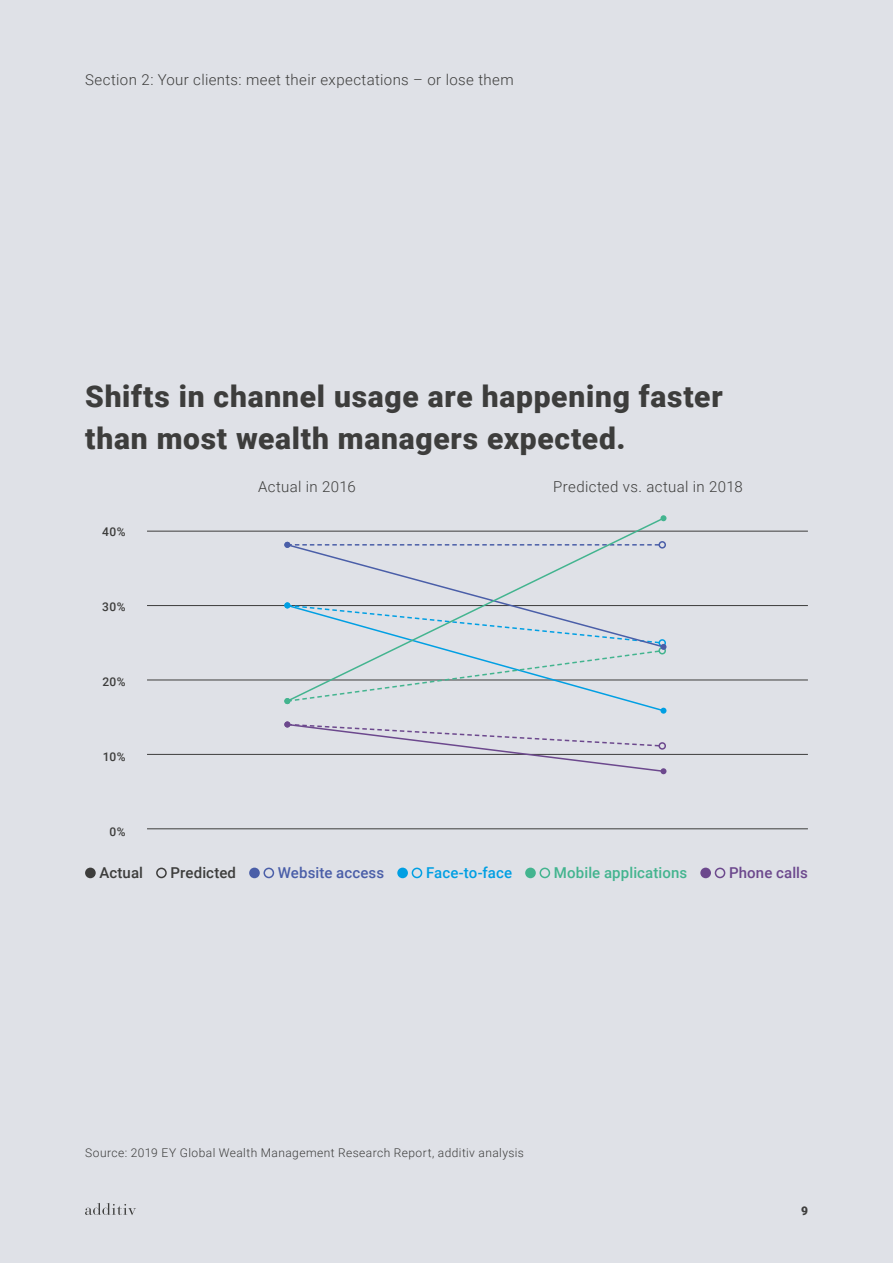
<style>
.page{position:relative;width:893px;height:1263px;background:#dfe1e7}
.page>*{position:absolute;margin:0;border:0;box-sizing:border-box;transform-origin:0 0}
.t1{font:900 30px "Roboto";letter-spacing:.025em;color:#3d3d3c}
.t2{font:300 15px "Roboto";letter-spacing:.025em;color:#3d3d3c}
.t3{font:500 15px "Roboto";letter-spacing:.005em;color:#43b48f}
.t4{font:500 15px "Roboto";letter-spacing:.005em;color:#3d3d3c}
.t5{font:500 15px "Roboto";letter-spacing:.005em;color:#4a5ea8}
.t6{font:500 15px "Roboto";letter-spacing:.005em;color:#009fe3}
.t7{font:500 15px "Roboto";letter-spacing:.005em;color:#6c488d}
.t8{font:300 12px "Roboto";letter-spacing:.035em;color:#3d3d3c}
.t9{font:500 12px "Roboto";letter-spacing:.04em;color:#3d3d3c}
.t10{font:900 12px "Roboto";color:#3d3d3c}
</style>
<div class="page">
<svg style="left:85px;top:1203px;width:51px;height:12px"></svg>
<div style="left:85px;top:868px;width:11px;height:10px;background:#3d3d3c;border-radius:50%"></div>
<div style="left:156px;top:868px;width:11px;height:10px;border:2px solid #3d3d3c;border-radius:50%"></div>
<div style="left:249px;top:868px;width:11px;height:10px;background:#4a5ea8;border-radius:50%"></div>
<div style="left:264px;top:868px;width:10px;height:10px;border:2px solid #4a5ea8;border-radius:50%"></div>
<div style="left:397px;top:868px;width:11px;height:10px;background:#009fe3;border-radius:50%"></div>
<div style="left:412px;top:868px;width:10px;height:10px;border:2px solid #009fe3;border-radius:50%"></div>
<div style="left:525px;top:868px;width:11px;height:10px;background:#43b48f;border-radius:50%"></div>
<div style="left:540px;top:868px;width:10px;height:10px;border:2px solid #43b48f;border-radius:50%"></div>
<div style="left:700px;top:868px;width:11px;height:10px;background:#6c488d;border-radius:50%"></div>
<div style="left:715px;top:868px;width:10px;height:10px;border:2px solid #6c488d;border-radius:50%"></div>
<hr style="left:147px;top:531px;width:661px;height:1px;background:#3d3d3c">
<hr style="left:147px;top:605px;width:661px;height:1px;background:#3d3d3c">
<hr style="left:147px;top:680px;width:661px;height:1px;background:#3d3d3c">
<hr style="left:147px;top:754px;width:661px;height:1px;background:#3d3d3c">
<hr style="left:147px;top:828px;width:661px;height:1px;background:#3d3d3c">
<svg style="left:284px;top:721px;width:382px;height:53px"></svg>
<svg style="left:285px;top:519px;width:380px;height:23px"></svg>
<svg style="left:284px;top:542px;width:382px;height:172px"></svg>
<svg style="left:660px;top:515px;width:6px;height:6px"></svg>
<p class="t2" style="left:85px;top:69px;width:430px">Section 2: Your clients: meet their expectations – or lose them</p>
<p class="t1" style="left:85px;top:376px;width:639px">Shifts in channel usage are happening faster</p>
<p class="t1" style="left:85px;top:418px;width:542px">than most wealth managers expected.</p>
<p class="t9" style="left:102px;top:523px;width:25px">40%</p>
<p class="t9" style="left:102px;top:598px;width:25px">30%</p>
<p class="t9" style="left:102px;top:673px;width:25px">20%</p>
<p class="t9" style="left:103px;top:748px;width:24px">10%</p>
<p class="t9" style="left:110px;top:823px;width:18px">0%</p>
<p class="t2" style="left:258px;top:476px;width:99px">Actual in 2016</p>
<p class="t2" style="left:553px;top:476px;width:191px">Predicted vs. actual in 2018</p>
<p class="t4" style="left:99px;top:862px;width:45px">Actual</p>
<p class="t4" style="left:170px;top:862px;width:67px">Predicted</p>
<p class="t5" style="left:278px;top:862px;width:108px">Website access</p>
<p class="t6" style="left:426px;top:862px;width:88px">Face-to-face</p>
<p class="t3" style="left:554px;top:862px;width:135px">Mobile applications</p>
<p class="t7" style="left:729px;top:862px;width:80px">Phone calls</p>
<p class="t8" style="left:85px;top:1144px;width:440px">Source: 2019 EY Global Wealth Management Research Report, additiv analysis</p>
<p class="t10" style="left:801px;top:1202px;width:8px">9</p>
</div>
